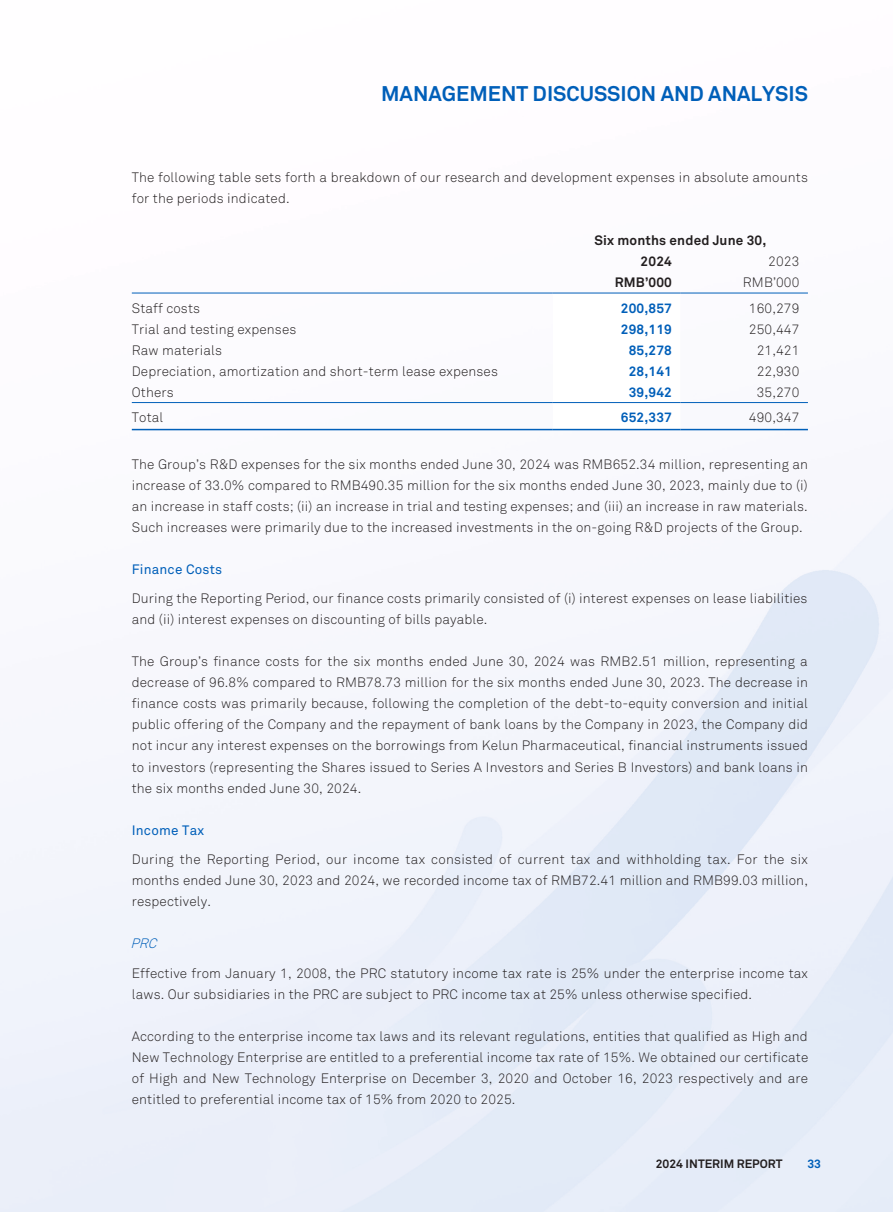
<style>
.page{position:relative;width:893px;height:1212px;background:#fff}
.page>*{position:absolute;margin:0;border:0;box-sizing:border-box;transform-origin:0 0}
.t1{font:700 21px "Akkurat Pro";color:#005fb9}
.t2{font:13.5px/21px "Akkurat Light Pro";letter-spacing:.01em;color:#231f20;text-align:justify}
.t3{font:700 13.5px "Akkurat Pro";letter-spacing:.01em;color:#005fb9}
.t4{font:700 13.5px/21px "Akkurat Pro";letter-spacing:.01em;color:#231f20}
.t5{font:13.5px "Akkurat Pro";letter-spacing:.015em;color:#005fb9}
.t6{font:italic 13.5px "Akkurat Light Pro";color:#005fb9}
.t7{font:700 12px "Akkurat Pro";color:#231f20}
.t8{font:700 12px "Akkurat Pro";color:#005fb9}
</style>
<div class="page">
<svg style="left:553px;top:403px;width:127px;height:26px"></svg>
<hr style="left:132px;top:293px;width:421px;height:1px;background:#005fb9">
<hr style="left:553px;top:293px;width:127px;height:1px;background:#005fb9">
<hr style="left:680px;top:293px;width:128px;height:1px;background:#005fb9">
<hr style="left:132px;top:402px;width:421px;height:1px;background:#005fb9">
<hr style="left:553px;top:402px;width:127px;height:1px;background:#005fb9">
<hr style="left:680px;top:402px;width:128px;height:1px;background:#005fb9">
<hr style="left:132px;top:429px;width:421px;height:1px;background:#005fb9">
<hr style="left:553px;top:429px;width:127px;height:1px;background:#005fb9">
<hr style="left:680px;top:429px;width:128px;height:1px;background:#005fb9">
<h1 class="t1" style="left:381px;top:81px;width:428px">MANAGEMENT DISCUSSION AND ANALYSIS</h1>
<p class="t2" style="left:132px;top:167px;width:678px">The following table sets forth a breakdown of our research and development expenses in absolute amounts for the periods indicated.</p>
<p class="t4" style="left:641px;top:230px;width:127px;text-indent:-46px">Six months ended June 30,<br>2024</p>
<p class="t2" style="left:768px;top:251px;width:33px">2023</p>
<p class="t4" style="left:615px;top:272px;width:59px">RMB’000</p>
<p class="t2" style="left:743px;top:272px;width:58px">RMB’000</p>
<p class="t2" style="left:132px;top:298px;width:70px">Staff costs</p>
<p class="t3" style="left:621px;top:300px;width:53px">200,857</p>
<p class="t2" style="left:749px;top:298px;width:52px">160,279</p>
<p class="t2" style="left:132px;top:319px;width:166px">Trial and testing expenses</p>
<p class="t3" style="left:621px;top:321px;width:53px">298,119</p>
<p class="t2" style="left:749px;top:319px;width:52px">250,447</p>
<p class="t2" style="left:132px;top:340px;width:92px">Raw materials</p>
<p class="t3" style="left:629px;top:342px;width:45px">85,278</p>
<p class="t2" style="left:757px;top:340px;width:44px">21,421</p>
<p class="t2" style="left:132px;top:361px;width:368px">Depreciation, amortization and short-term lease expenses</p>
<p class="t3" style="left:629px;top:363px;width:45px">28,141</p>
<p class="t2" style="left:757px;top:361px;width:44px">22,930</p>
<p class="t2" style="left:132px;top:382px;width:43px">Others</p>
<p class="t3" style="left:629px;top:384px;width:45px">39,942</p>
<p class="t2" style="left:757px;top:382px;width:44px">35,270</p>
<p class="t2" style="left:132px;top:407px;width:33px">Total</p>
<p class="t3" style="left:621px;top:409px;width:53px">652,337</p>
<p class="t2" style="left:749px;top:407px;width:52px">490,347</p>
<p class="t2" style="left:132px;top:454px;width:678px">The Group’s R&amp;D expenses for the six months ended June 30, 2024 was RMB652.34 million, representing an increase of 33.0% compared to RMB490.35 million for the six months ended June 30, 2023, mainly due to (i) an increase in staff costs; (ii) an increase in trial and testing expenses; and (iii) an increase in raw materials.<br>Such increases were primarily due to the increased investments in the on-going R&amp;D projects of the Group.</p>
<p class="t5" style="left:132px;top:561px;width:92px">Finance Costs</p>
<p class="t2" style="left:132px;top:588px;width:677px">During the Reporting Period, our finance costs primarily consisted of (i) interest expenses on lease liabilities and (ii) interest expenses on discounting of bills payable.</p>
<p class="t2" style="left:132px;top:651px;width:678px">The Group’s finance costs for the six months ended June 30, 2024 was RMB2.51 million, representing a decrease of 96.8% compared to RMB78.73 million for the six months ended June 30, 2023. The decrease in finance costs was primarily because, following the completion of the debt-to-equity conversion and initial public offering of the Company and the repayment of bank loans by the Company in 2023, the Company did not incur any interest expenses on the borrowings from Kelun Pharmaceutical, financial instruments issued to investors (representing the Shares issued to Series A Investors and Series B Investors) and bank loans in the six months ended June 30, 2024.</p>
<p class="t5" style="left:132px;top:822px;width:74px">Income Tax</p>
<p class="t2" style="left:132px;top:849px;width:678px">During the Reporting Period, our income tax consisted of current tax and withholding tax. For the six months ended June 30, 2023 and 2024, we recorded income tax of RMB72.41 million and RMB99.03 million, respectively.</p>
<p class="t6" style="left:130px;top:935px;width:32px">PRC</p>
<p class="t2" style="left:132px;top:962px;width:678px">Effective from January 1, 2008, the PRC statutory income tax rate is 25% under the enterprise income tax laws. Our subsidiaries in the PRC are subject to PRC income tax at 25% unless otherwise specified.</p>
<p class="t2" style="left:132px;top:1025px;width:678px">According to the enterprise income tax laws and its relevant regulations, entities that qualified as High and New Technology Enterprise are entitled to a preferential income tax rate of 15%. We obtained our certificate of High and New Technology Enterprise on December 3, 2020 and October 16, 2023 respectively and are entitled to preferential income tax of 15% from 2020 to 2025.</p>
<p class="t7" style="left:656px;top:1156px;width:128px">2024 INTERIM REPORT</p>
<p class="t8" style="left:807px;top:1156px;width:15px">33</p>
</div>
